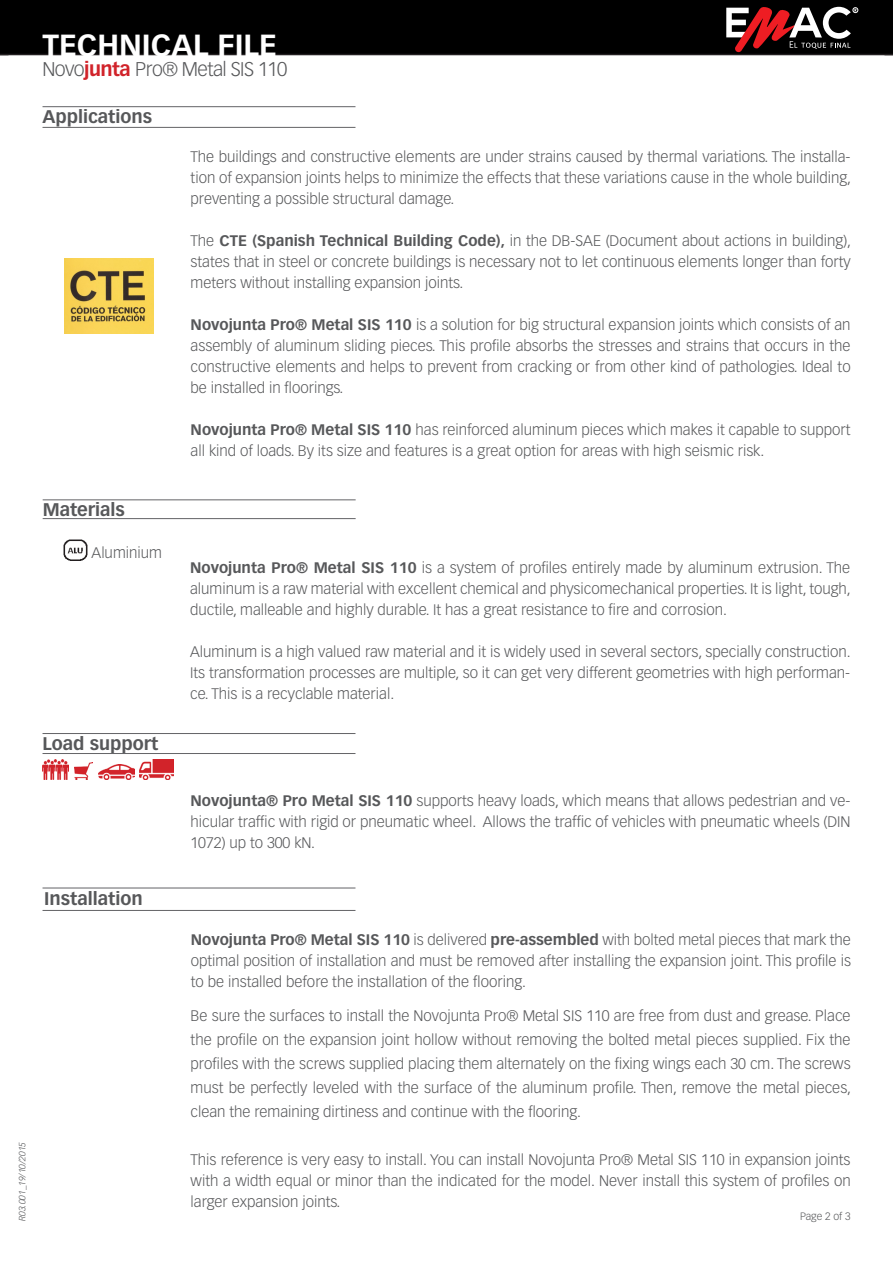
<style>
.page{position:relative;width:893px;height:1263px;background:#fff}
.page>*{position:absolute;margin:0;border:0;box-sizing:border-box;transform-origin:0 0}
.t1{font:700 30px/36px "Vectora LT Std";color:#fff}
.t2{font:300 19.5px "Vectora LT Std";letter-spacing:-.03em;color:#57585a}
.t3{font:700 18px "Vectora LT Std";color:#57585a}
.Párrafo_14{font:300 15px/21px "Vectora LT Std";color:#57585a;text-align:justify}
.t4{font:300 10.5px "Vectora LT Std";color:#57585a}
.t5{font:italic 300 9px "Vectora LT Std";color:#57585a}
.s1{font-weight:700;color:#d1232a}
.s2{font-weight:700}
</style>
<div class="page">
<div style="left:0;top:0;width:893px;height:55px;background:#000"></div>
<svg style="left:726px;top:7px;width:132px;height:45px"></svg>
<hr style="left:43px;top:106px;width:312px;height:1px;background:#636366">
<hr style="left:43px;top:127px;width:312px;height:1px;background:#636366">
<hr style="left:43px;top:518px;width:313px;height:1px;background:#636366">
<hr style="left:43px;top:499px;width:313px;height:1px;background:#636366">
<img style="left:65px;top:258px;width:89px;height:75px">
<img style="left:64px;top:540px;width:23px;height:20px">
<hr style="left:43px;top:733px;width:312px;height:1px;background:#636366">
<hr style="left:43px;top:753px;width:312px;height:1px;background:#636366">
<hr style="left:43px;top:888px;width:312px;height:1px;background:#636366">
<hr style="left:43px;top:910px;width:312px;height:1px;background:#636366">
<img style="left:75px;top:762px;width:17px;height:17px">
<img style="left:98px;top:764px;width:36px;height:15px">
<img style="left:43px;top:760px;width:26px;height:19px">
<img style="left:140px;top:760px;width:33px;height:19px">
<h1 class="t1" style="left:43px;top:28px;width:164px">FICHA TÉC-<br>NICA</h1>
<h1 class="t1" style="left:43px;top:27px;width:236px">TECHNICAL FILE</h1>
<p class="t2" style="left:43px;top:58px;width:246px">Novo<span class="s1">junta</span> Pro® Metal SIS 110</p>
<p class="t3" style="left:43px;top:106px;width:111px">Applications</p>
<p class="Párrafo_14" style="left:191px;top:146px;width:662px">The buildings and constructive elements are under strains caused by thermal variations. The installa&shy;tion of expansion joints helps to minimize the effects that these variations cause in the whole building, preventing a possible structural damage.</p>
<p class="Párrafo_14" style="left:191px;top:230px;width:662px">The <span class="s2">CTE (Spanish Technical Building Code),</span> in the DB-SAE (Document about actions in building), states that in steel or concrete buildings is necessary not to let continuous elements longer than forty meters without installing expansion joints.</p>
<p class="Párrafo_14" style="left:191px;top:314px;width:661px"><span class="s2">Novojunta Pro® Metal SIS 110</span> is a solution for big structural expansion joints which consists of an assembly of aluminum sliding pieces. This profile absorbs the stresses and strains that occurs in the constructive elements and helps to prevent from cracking or from other kind of pathologies. Ideal to be installed in floorings.</p>
<p class="Párrafo_14" style="left:191px;top:419px;width:661px"><span class="s2">Novojunta Pro® Metal SIS 110</span> has reinforced aluminum pieces which makes it capable to support all kind of loads. By its size and features is a great option for areas with high seismic risk.</p>
<p class="t3" style="left:43px;top:498px;width:84px">Materials</p>
<p class="Párrafo_14" style="left:92px;top:542px;width:72px">Aluminium</p>
<p class="t3" style="left:43px;top:733px;width:118px">Load support</p>
<p class="t3" style="left:44px;top:888px;width:100px">Installation</p>
<p class="t5" style="left:17px;top:1221px;width:81px;rotate:-90deg">R03.001_19/10/2015</p>
<p class="Párrafo_14" style="left:190px;top:557px;width:662px"><span class="s2">Novojunta Pro® Metal SIS 110</span> is a system of profiles entirely made by aluminum extrusion. The aluminum is a raw material with excellent chemical and physicomechanical properties. It is light, tough, ductile, malleable and highly durable. It has a great resistance to fire and corrosion.</p>
<p class="Párrafo_14" style="left:190px;top:641px;width:662px">Aluminum is a high valued raw material and it is widely used in several sectors, specially construction.<br>Its transformation processes are multiple, so it can get very different geometries with high performan&shy;ce. This is a recyclable material.</p>
<p class="Párrafo_14" style="left:190px;top:790px;width:661px"><span class="s2">Novojunta® Pro Metal SIS 110</span> supports heavy loads, which means that allows pedestrian and ve&shy;hicular traffic with rigid or pneumatic wheel. Allows the traffic of vehicles with pneumatic wheels (DIN 1072) up to 300 kN.</p>
<p class="Párrafo_14" style="left:191px;top:929px;width:662px"><span class="s2">Novojunta Pro® Metal SIS 110</span> is delivered <span class="s2">pre-assembled</span> with bolted metal pieces that mark the optimal position of installation and must be removed after installing the expansion joint. This profile is to be installed before the installation of the flooring.</p>
<p class="Párrafo_14" style="left:191px;top:1004px;width:662px;line-height:24px">Be sure the surfaces to install the Novojunta Pro® Metal SIS 110 are free from dust and grease. Place the profile on the expansion joint hollow without removing the bolted metal pieces supplied. Fix the profiles with the screws supplied placing them alternately on the fixing wings each 30 cm. The screws must be perfectly leveled with the surface of the aluminum profile. Then, remove the metal pieces, clean the remaining dirtiness and continue with the flooring.</p>
<p class="Párrafo_14" style="left:191px;top:1149px;width:661px">This reference is very easy to install. You can install Novojunta Pro® Metal SIS 110 in expansion joints with a width equal or minor than the indicated for the model. Never install this system of profiles on larger expansion joints.</p>
<p class="t4" style="left:800px;top:1211px;width:52px">Page 2 of 3</p>
</div>
